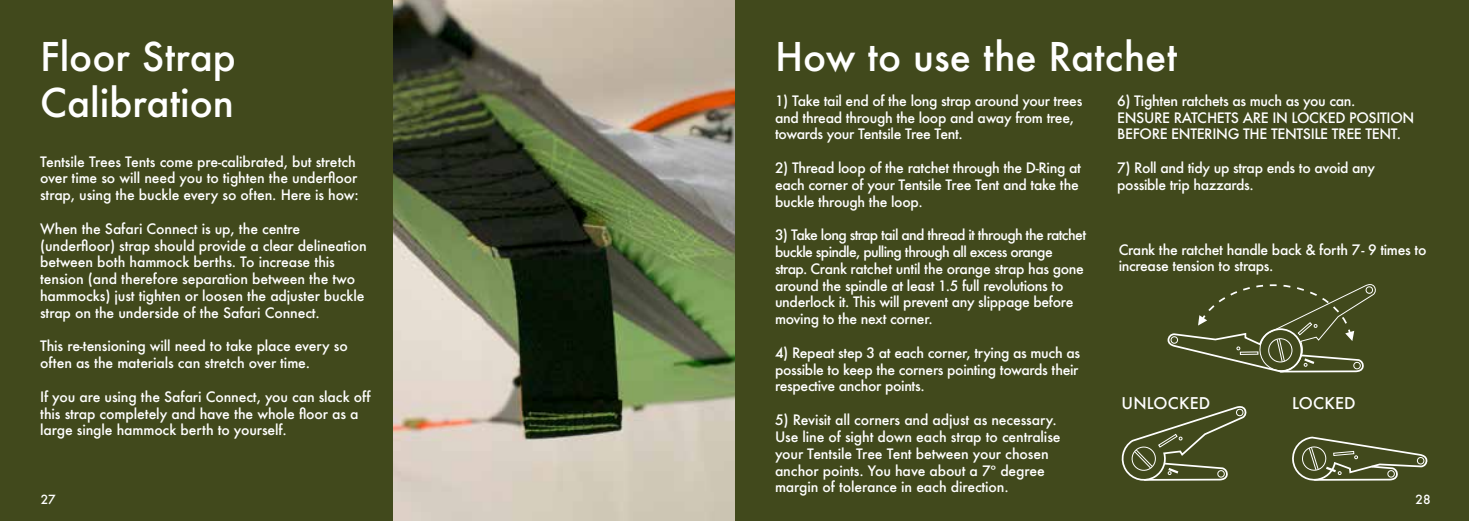
<style>
.page{position:relative;width:1469px;height:521px;background:#fff}
.page>*{position:absolute;margin:0;border:0;box-sizing:border-box;transform-origin:0 0}
.t1{font:500 38.5px/46.2px "Futura";color:#fff}
.t2{font:500 15.75px "Futura";letter-spacing:.01em;color:#fff}
.t3{font:500 14px/16.8px "Futura";letter-spacing:-.015em;color:#fff}
.t4{font:500 12.25px "Futura";color:#fff}
</style>
<div class="page">
<div style="left:734px;top:0;width:734px;height:521px;background:#41491c"></div>
<div style="left:0;top:0;width:734px;height:521px;background:#41491c"></div>
<img style="left:393px;top:0;width:341px;height:521px">
<svg style="left:1121px;top:406px;width:125px;height:75px"></svg>
<svg style="left:1292px;top:436px;width:135px;height:45px"></svg>
<svg style="left:1167px;top:284px;width:208px;height:89px"></svg>
<h1 class="t1" style="left:40px;top:33px;width:197px">Floor Strap<br>Calibration</h1>
<p class="t3" style="left:40px;top:153px;width:320px">Tentsile Trees Tents come pre-calibrated, but stretch over time so will need you to tighten the underfloor strap, using the buckle every so often. Here is how:</p>
<p class="t3" style="left:40px;top:220px;width:328px">When the Safari Connect is up, the centre (underfloor) strap should provide a clear delineation between both hammock berths. To increase this tension (and therefore separation between the two hammocks) just tighten or loosen the adjuster buckle strap on the underside of the Safari Connect.</p>
<p class="t3" style="left:40px;top:338px;width:309px">This re-tensioning will need to take place every so often as the materials can stretch over time.</p>
<p class="t3" style="left:40px;top:388px;width:332px">If you are using the Safari Connect, you can slack off this strap completely and have the whole floor as a large single hammock berth to yourself.</p>
<h1 class="t1" style="left:775px;top:33px;width:404px">How to use the Ratchet</h1>
<p class="t3" style="left:775px;top:92px;width:309px">1) Take tail end of the long strap around your trees and thread through the loop and away from tree, towards your Tentsile Tree Tent.</p>
<p class="t3" style="left:775px;top:159px;width:307px">2) Thread loop of the ratchet through the D-Ring at each corner of your Tentsile Tree Tent and take the buckle through the loop.</p>
<p class="t3" style="left:775px;top:226px;width:313px">3) Take long strap tail and thread it through the ratchet buckle spindle, pulling through all excess orange strap. Crank ratchet until the orange strap has gone around the spindle at least 1.5 full revolutions to underlock it. This will prevent any slippage before moving to the next corner.</p>
<p class="t3" style="left:775px;top:344px;width:307px;text-align:justify">4) Repeat step 3 at each corner, trying as much as possible to keep the corners pointing towards their respective anchor points.</p>
<p class="t3" style="left:775px;top:411px;width:287px">5) Revisit all corners and adjust as necessary.<br>Use line of sight down each strap to centralise your Tentsile Tree Tent between your chosen anchor points. You have about a 7º degree margin of tolerance in each direction.</p>
<p class="t3" style="left:1117px;top:92px;width:299px">6) Tighten ratchets as much as you can.<br>ENSURE RATCHETS ARE IN LOCKED POSITION<br>BEFORE ENTERING THE TENTSILE TREE TENT.</p>
<p class="t3" style="left:1117px;top:159px;width:259px">7) Roll and tidy up strap ends to avoid any possible trip hazzards.</p>
<p class="t3" style="left:1118px;top:242px;width:309px;line-height:15.8px">Crank the ratchet handle back &amp; forth 7- 9 times to increase tension to straps.</p>
<p class="t2" style="left:1121px;top:392px;width:90px">UNLOCKED</p>
<p class="t2" style="left:1292px;top:392px;width:65px">LOCKED</p>
<p class="t4" style="left:41px;top:491px;width:16px">27</p>
<p class="t4" style="left:1415px;top:491px;width:17px">28</p>
</div>
